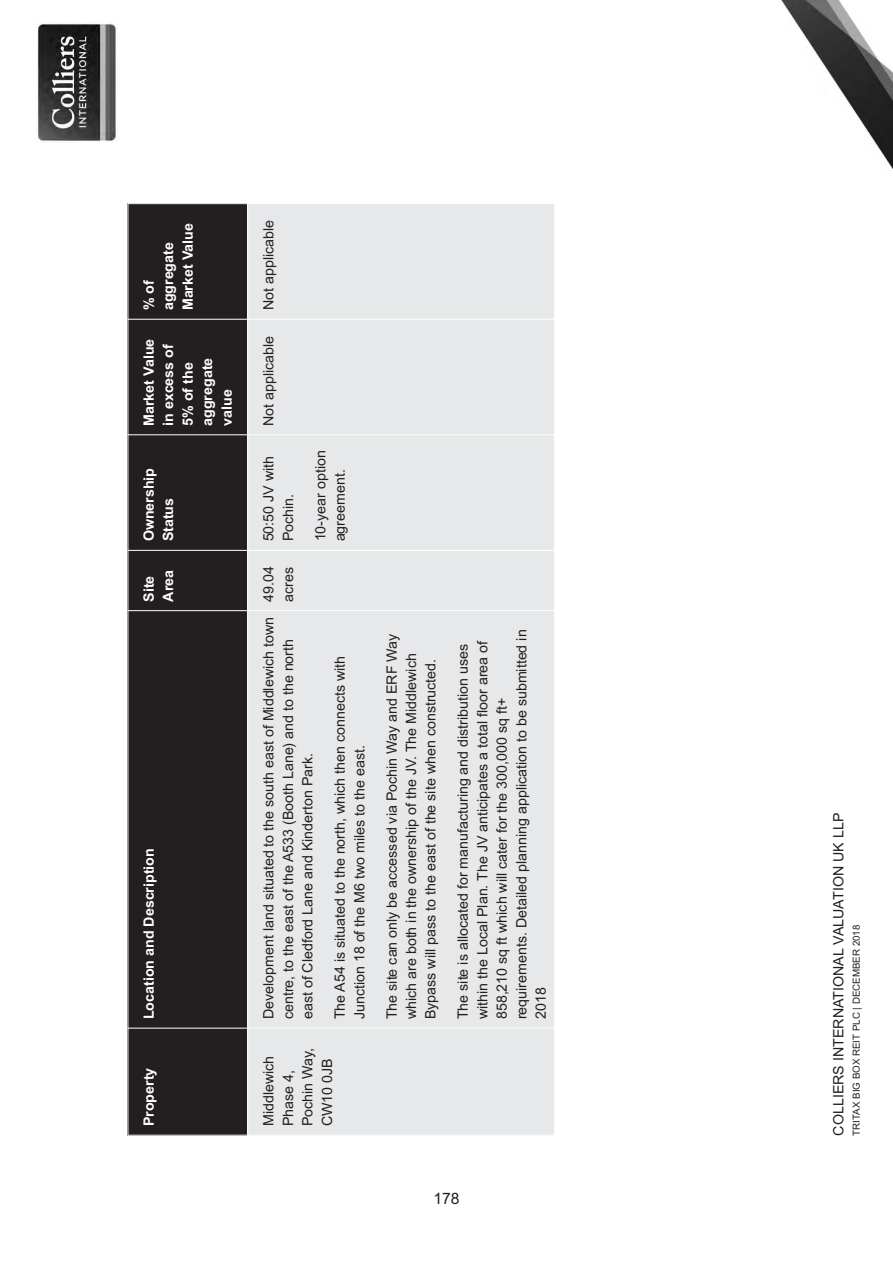
<style>
.page{position:relative;width:893px;height:1263px;background:#fff}
.page>*{position:absolute;margin:0;border:0;box-sizing:border-box;transform-origin:0 0}
.t1{font:15.75px "Arial";color:#231f20}
.t2{font:14.25px/19.5px "Arial";color:#231f20}
.t3{font:700 14.25px/19.5px "Arial";color:#fff}
.t4{font:9.75px "Arial";color:#231f20}
</style>
<div class="page">
<div style="left:128px;top:1028px;width:120px;height:107px;background:#231f20"></div>
<div style="left:128px;top:611px;width:120px;height:417px;background:#231f20"></div>
<div style="left:128px;top:550px;width:120px;height:61px;background:#231f20"></div>
<div style="left:128px;top:435px;width:120px;height:115px;background:#231f20"></div>
<div style="left:128px;top:319px;width:120px;height:116px;background:#231f20"></div>
<div style="left:128px;top:203px;width:120px;height:116px;background:#231f20"></div>
<div style="left:248px;top:1028px;width:307px;height:107px;background:#e7e8e9"></div>
<div style="left:248px;top:611px;width:307px;height:417px;background:#e7e8e9"></div>
<div style="left:248px;top:550px;width:307px;height:61px;background:#e7e8e9"></div>
<div style="left:248px;top:435px;width:307px;height:115px;background:#e7e8e9"></div>
<div style="left:248px;top:319px;width:307px;height:116px;background:#e7e8e9"></div>
<div style="left:248px;top:203px;width:307px;height:116px;background:#e7e8e9"></div>
<hr style="left:128px;top:1028px;width:427px;height:1px;background:#fff">
<hr style="left:128px;top:610px;width:427px;height:1px;background:#fff">
<hr style="left:128px;top:550px;width:427px;height:1px;background:#fff">
<hr style="left:128px;top:434px;width:427px;height:1px;background:#fff">
<hr style="left:128px;top:319px;width:427px;height:1px;background:#fff">
<hr style="left:128px;top:203px;width:427px;height:1px;background:#fff">
<hr style="left:128px;top:203px;width:1px;height:932px;background:#fff">
<hr style="left:247px;top:203px;width:1px;height:932px;background:#fff">
<hr style="left:554px;top:203px;width:1px;height:932px;background:#fff">
<img style="left:37px;top:22px;width:81px;height:120px">
<img style="left:781px;top:0;width:112px;height:169px">
<p class="t3" style="left:140px;top:310px;width:89px;rotate:-90deg">% of aggregate<br>Market Value</p>
<p class="t3" style="left:140px;top:426px;width:89px;rotate:-90deg">Market Value in excess of<br>5% of the aggregate value</p>
<p class="t3" style="left:140px;top:541px;width:75px;rotate:-90deg">Ownership<br>Status</p>
<p class="t3" style="left:140px;top:602px;width:33px;rotate:-90deg">Site<br>Area</p>
<p class="t3" style="left:140px;top:1019px;width:173px;rotate:-90deg">Location and Description</p>
<p class="t3" style="left:140px;top:1126px;width:60px;rotate:-90deg">Property</p>
<p class="t2" style="left:260px;top:310px;width:92px;rotate:-90deg">Not applicable</p>
<p class="t2" style="left:260px;top:426px;width:92px;rotate:-90deg">Not applicable</p>
<p class="t2" style="left:260px;top:541px;width:87px;rotate:-90deg">50:50 JV with<br>Pochin.</p>
<p class="t2" style="left:312px;top:541px;width:93px;rotate:-90deg">10-year option agreement.</p>
<p class="t2" style="left:260px;top:602px;width:37px;rotate:-90deg">49.04 acres</p>
<p class="t2" style="left:260px;top:1019px;width:404px;rotate:-90deg">Development land situated to the south east of Middlewich town centre, to the east of the A533 (Booth Lane) and to the north east of Cledford Lane and Kinderton Park.</p>
<p class="t2" style="left:332px;top:1019px;width:365px;rotate:-90deg">The A54 is situated to the north, which then connects with<br>Junction 18 of the M6 two miles to the east.</p>
<p class="t2" style="left:260px;top:1126px;width:80px;rotate:-90deg">Middlewich<br>Phase 4,<br>Pochin Way,<br>CW10 0JB</p>
<p class="t2" style="left:383px;top:1019px;width:387px;rotate:-90deg">The site can only be accessed via Pochin Way and ERF Way which are both in the ownership of the JV. The Middlewich<br>Bypass will pass to the east of the site when constructed.</p>
<p class="t2" style="left:455px;top:1019px;width:391px;rotate:-90deg">The site is allocated for manufacturing and distribution uses within the Local Plan. The JV anticipates a total floor area of 858,210 sq ft which will cater for the 300,000 sq ft+ requirements. Detailed planning application to be submitted in 2018</p>
<p class="t1" style="left:433px;top:1193px;width:28px">178</p>
<p class="t2" style="left:830px;top:1135px;width:324px;rotate:-90deg">COLLIERS INTERNATIONAL VALUATION UK LLP</p>
<p class="t4" style="left:853px;top:1135px;width:212px;rotate:-90deg">TRITAX BIG BOX REIT PLC | DECEMBER 2018</p>
</div>
